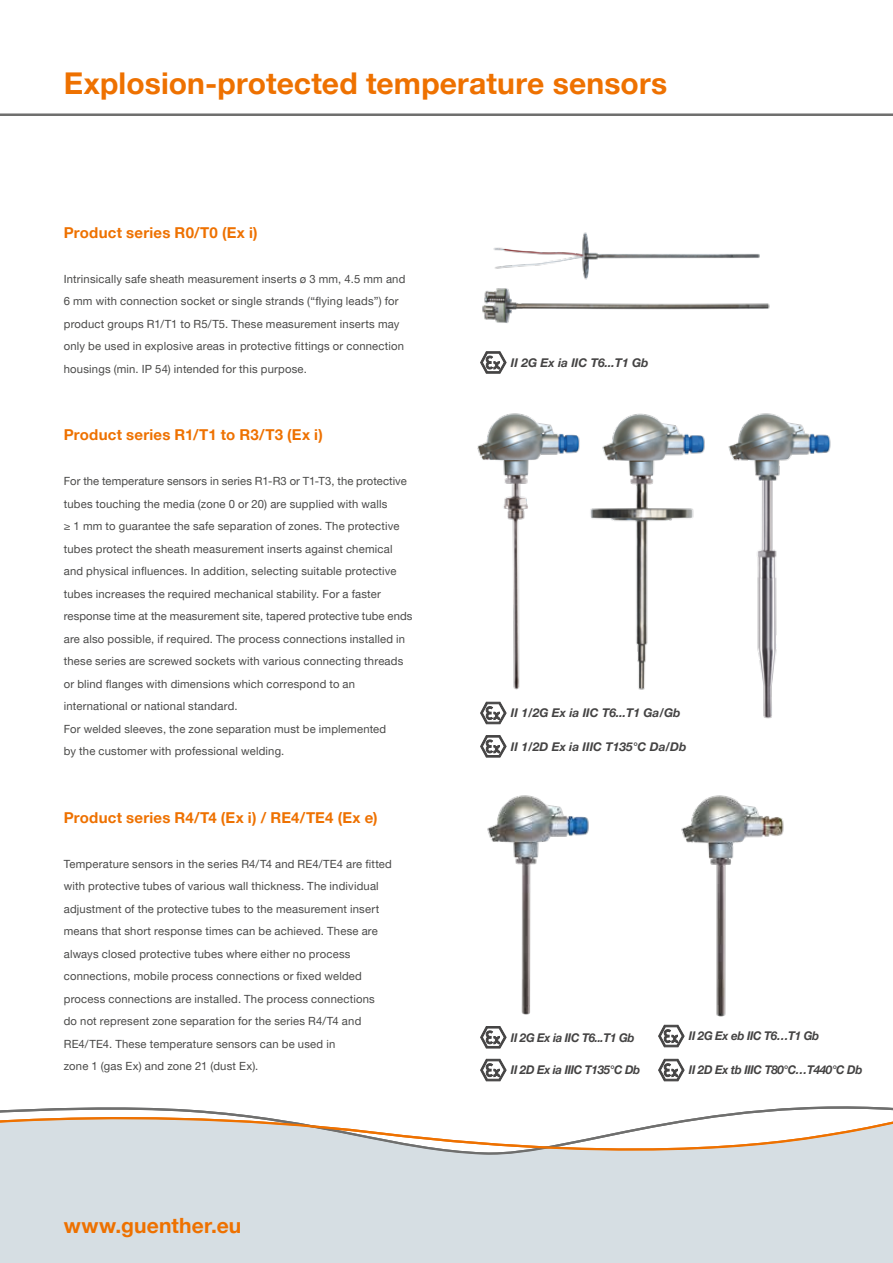
<style>
.page{position:relative;width:893px;height:1263px;background:#fff}
.page>*{position:absolute;margin:0;border:0;box-sizing:border-box;transform-origin:0 0}
.t1{font:700 30px "Helvetica Neue LTW1 G";letter-spacing:.005em;color:#ee7100}
.t2{font:700 21px "Helvetica Neue LTW1 G";letter-spacing:.01em;color:#ee7100}
.t3{font:700 15px "Helvetica Neue LTW1 G";letter-spacing:.015em;color:#ee7100}
.t4{font:italic 700 12px "Helvetica Neue LTW1 G";letter-spacing:-.03em;color:#444343;scale:.96 1}
.t5{font:italic 700 12px "Helvetica Neue LTW1 G";color:#444343}
.t6{font:11.25px/22.5px "Helvetica Neue LTW1 G";letter-spacing:.015em;color:#494948}
</style>
<div class="page">
<hr style="left:0;top:114px;width:893px;height:2px;background:#6f6f6e">
<div style="left:0;top:1185px;width:893px;height:78px;background:#d6dee3"></div>
<svg style="left:0;top:1106px;width:893px;height:79px"></svg>
<img style="left:480px;top:795px;width:115px;height:340px">
<img style="left:675px;top:795px;width:115px;height:343px">
<svg style="left:480px;top:735px;width:26px;height:22px"></svg>
<svg style="left:480px;top:1026px;width:26px;height:22px"></svg>
<svg style="left:480px;top:1059px;width:26px;height:22px"></svg>
<svg style="left:480px;top:352px;width:26px;height:21px"></svg>
<img style="left:477px;top:413px;width:103px;height:312px">
<img style="left:590px;top:413px;width:115px;height:277px">
<img style="left:728px;top:413px;width:103px;height:306px">
<svg style="left:658px;top:1025px;width:26px;height:22px"></svg>
<svg style="left:658px;top:1059px;width:26px;height:22px"></svg>
<img style="left:493px;top:232px;width:267px;height:28px">
<img style="left:482px;top:260px;width:288px;height:63px">
<h1 class="t1" style="left:64px;top:64px;width:605px">Explosion-protected temperature sensors</h1>
<h3 class="t3" style="left:64px;top:223px;width:195px">Product series R0/T0 (Ex i)</h3>
<p class="t6" style="left:64px;top:267px;width:343px">Intrinsically safe sheath measurement inserts ø 3 mm, 4.5 mm and 6 mm with connection socket or single strands (“flying leads”) for product groups R1/T1 to R5/T5. These measurement inserts may only be used in explosive areas in protective fittings or connection housings (min. IP 54) intended for this purpose.</p>
<h3 class="t3" style="left:64px;top:425px;width:261px">Product series R1/T1 to R3/T3 (Ex i)</h3>
<p class="t6" style="left:64px;top:470px;width:350px">For the temperature sensors in series R1-R3 or T1-T3, the protective tubes touching the media (zone 0 or 20) are supplied with walls<br>≥ 1 mm to guarantee the safe separation of zones. The protective tubes protect the sheath measurement inserts against chemical and physical influences. In addition, selecting suitable protective tubes increases the required mechanical stability. For a faster response time at the measurement site, tapered protective tube ends are also possible, if required. The process connections installed in these series are screwed sockets with various connecting threads or blind flanges with dimensions which correspond to an international or national standard.<br>For welded sleeves, the zone separation must be implemented<br>by the customer with professional welding.</p>
<h3 class="t3" style="left:64px;top:808px;width:315px">Product series R4/T4 (Ex i) / RE4/TE4 (Ex e)</h3>
<p class="t6" style="left:64px;top:852px;width:330px">Temperature sensors in the series R4/T4 and RE4/TE4 are fitted with protective tubes of various wall thickness. The individual adjustment of the protective tubes to the measurement insert means that short response times can be achieved. These are always closed protective tubes where either no process connections, mobile process connections or fixed welded process connections are installed. The process connections<br>do not represent zone separation for the series R4/T4 and RE4/TE4. These temperature sensors can be used in<br>zone 1 (gas Ex) and zone 21 (dust Ex).</p>
<h2 class="t2" style="left:64px;top:1213px;width:179px">www.guenther.eu</h2>
<p class="t5" style="left:511px;top:355px;width:139px">II 2G Ex ia IIC T6...T1 Gb</p>
<p class="t5" style="left:511px;top:706px;width:171px">II 1/2G Ex ia IIC T6...T1 Ga/Gb</p>
<p class="t5" style="left:511px;top:739px;width:177px">II 1/2D Ex ia IIIC T135°C Da/Db</p>
<p class="t4" style="left:511px;top:1030px;width:130px">II 2G Ex ia IIC T6...T1 Gb</p>
<p class="t4" style="left:511px;top:1063px;width:136px">II 2D Ex ia IIIC T135°C Db</p>
<p class="t4" style="left:689px;top:1029px;width:137px">II 2G Ex eb IIC T6…T1 Gb</p>
<p class="t4" style="left:689px;top:1063px;width:182px">II 2D Ex tb IIIC T80°C…T440°C Db</p>
</div>
